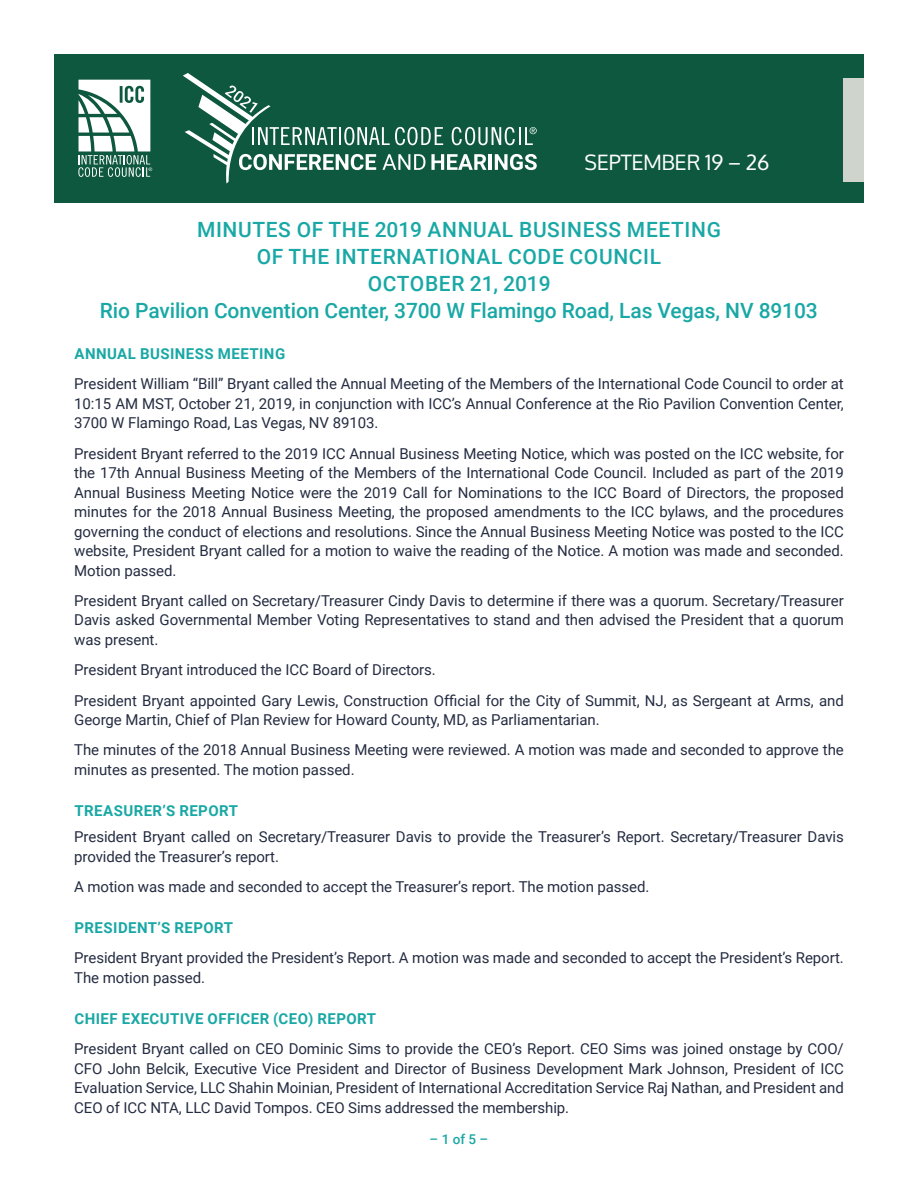
<style>
.page{position:relative;width:918px;height:1188px;background:#fff}
.page>*{position:absolute;margin:0;border:0;box-sizing:border-box;transform-origin:0 0}
.t1{font:500 21px/27px "Roboto";letter-spacing:.015em;color:#19a8a5;text-align:center}
.t2{font:21px "Oxygen";color:#fff}
.t3{font:15px/19.5px "Roboto";letter-spacing:-.005em;color:#242c41;text-align:justify}
.t4{font:700 15px "Roboto";letter-spacing:.03em;color:#19a8a5}
.t5{font:500 13.5px "Roboto";color:#19a8a5}
</style>
<div class="page">
<div style="left:54px;top:54px;width:810px;height:148px;background:#0e583f"></div>
<svg style="left:78px;top:80px;width:74px;height:97px"></svg>
<svg style="left:183px;top:73px;width:354px;height:111px"></svg>
<div style="left:844px;top:78px;width:20px;height:103px;background:#cfd5cc"></div>
<h1 class="t2" style="left:585px;top:151px;width:186px">SEPTEMBER 19 – 26</h1>
<h1 class="t1" style="left:100px;top:216px;width:719px">MINUTES OF THE 2019 ANNUAL BUSINESS MEETING<br>OF THE INTERNATIONAL CODE COUNCIL<br>OCTOBER 21, 2019<br>Rio Pavilion Convention Center, 3700 W Flamingo Road, Las Vegas, NV 89103</h1>
<p class="t4" style="left:75px;top:343px;width:212px">ANNUAL BUSINESS MEETING</p>
<p class="t3" style="left:74px;top:374px;width:771px">President William “Bill” Bryant called the Annual Meeting of the Members of the International Code Council to order at 10:15 AM MST, October 21, 2019, in conjunction with ICC’s Annual Conference at the Rio Pavilion Convention Center, 3700 W Flamingo Road, Las Vegas, NV 89103.</p>
<p class="t3" style="left:74px;top:443px;width:771px">President Bryant referred to the 2019 ICC Annual Business Meeting Notice, which was posted on the ICC website, for the 17th Annual Business Meeting of the Members of the International Code Council. Included as part of the 2019<br>Annual Business Meeting Notice were the 2019 Call for Nominations to the ICC Board of Directors, the proposed minutes for the 2018 Annual Business Meeting, the proposed amendments to the ICC bylaws, and the procedures governing the conduct of elections and resolutions. Since the Annual Business Meeting Notice was posted to the ICC website, President Bryant called for a motion to waive the reading of the Notice. A motion was made and seconded.<br>Motion passed.</p>
<p class="t3" style="left:74px;top:590px;width:771px">President Bryant called on Secretary/Treasurer Cindy Davis to determine if there was a quorum. Secretary/Treasurer Davis asked Governmental Member Voting Representatives to stand and then advised the President that a quorum was present.</p>
<p class="t3" style="left:74px;top:654px;width:771px;line-height:30.3px">President Bryant introduced the ICC Board of Directors.<br>President Bryant appointed Gary Lewis, Construction Official for the City of Summit, NJ, as Sergeant at Arms, and</p>
<p class="t3" style="left:74px;top:704px;width:771px;line-height:30.3px">George Martin, Chief of Plan Review for Howard County, MD, as Parliamentarian.<br>The minutes of the 2018 Annual Business Meeting were reviewed. A motion was made and seconded to approve the</p>
<p class="t3" style="left:74px;top:759px;width:282px">minutes as presented. The motion passed.</p>
<p class="t4" style="left:75px;top:800px;width:165px">TREASURER’S REPORT</p>
<p class="t3" style="left:74px;top:827px;width:771px">President Bryant called on Secretary/Treasurer Davis to provide the Treasurer’s Report. Secretary/Treasurer Davis provided the Treasurer’s report.</p>
<p class="t3" style="left:74px;top:876px;width:577px">A motion was made and seconded to accept the Treasurer’s report. The motion passed.</p>
<p class="t4" style="left:75px;top:917px;width:160px">PRESIDENT’S REPORT</p>
<p class="t3" style="left:74px;top:948px;width:771px">President Bryant provided the President’s Report. A motion was made and seconded to accept the President’s Report.<br>The motion passed.</p>
<p class="t4" style="left:75px;top:1008px;width:303px">CHIEF EXECUTIVE OFFICER (CEO) REPORT</p>
<p class="t3" style="left:74px;top:1039px;width:771px">President Bryant called on CEO Dominic Sims to provide the CEO’s Report. CEO Sims was joined onstage by COO/ CFO John Belcik, Executive Vice President and Director of Business Development Mark Johnson, President of ICC Evaluation Service, LLC Shahin Moinian, President of International Accreditation Service Raj Nathan, and President and CEO of ICC NTA, LLC David Tompos. CEO Sims addressed the membership.</p>
<p class="t5" style="left:430px;top:1130px;width:60px">– 1 of 5 –</p>
</div>
